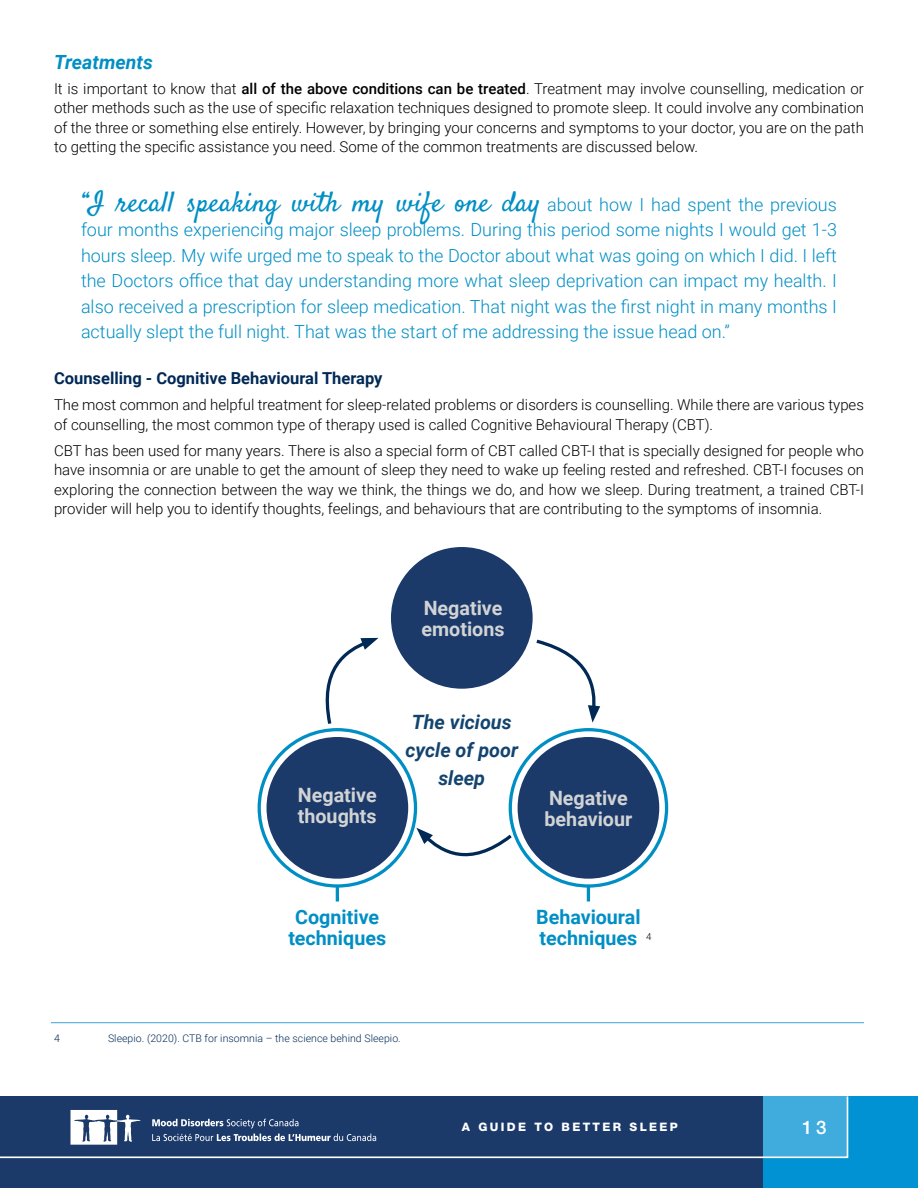
<style>
.page{position:relative;width:918px;height:1188px;background:#fff}
.page>*{position:absolute;margin:0;border:0;box-sizing:border-box;transform-origin:0 0}
.t1{font:28.5px "Satisfy";color:#008fc5}
.t2{font:700 19.65px/21.3px "Roboto";color:#d1d3d4}
.t3{font:700 19.65px/21.3px "Roboto";color:#008fc5;text-align:center}
.t4{font:italic 700 19.65px/27.9px "Roboto";color:#13446f;text-align:center}
.t5{font:italic 700 19.5px "Roboto";color:#008fc5}
.t6{font:500 18.6px "Helvetica Neue LT Std";color:#fff}
.t7{font:300 18px/25.5px "Roboto";color:#008fc5;text-align:justify}
.t8{font:700 16.5px "Roboto";color:#002955}
.t9{font:300 15px/19.5px "Roboto";color:#000;text-align:justify}
.t10{font:800 11.7px "Helvetica Neue LT Std";letter-spacing:.2em;color:#fff}
.t11{font:300 10.5px "Roboto";letter-spacing:.005em;color:#002955}
.t12{font:300 9.6px "Roboto";color:#000}
.s1{font-weight:500}
.s2{font-family:"Roboto";font-weight:300;font-size:18px}
</style>
<div class="page">
<div style="left:0;top:1096px;width:918px;height:92px;background:#1b3a6a"></div>
<div style="left:764px;top:1096px;width:154px;height:92px;background:#0092d3"></div>
<svg style="left:0;top:1096px;width:849px;height:63px"></svg>
<svg style="left:152px;top:1119px;width:146px;height:9px"></svg>
<svg style="left:152px;top:1134px;width:224px;height:7px"></svg>
<svg style="left:70px;top:1110px;width:71px;height:35px"></svg>
<hr style="left:51px;top:1022px;width:813px;height:1px;background:#3da2da">
<div style="left:391px;top:547px;width:142px;height:142px;background:#1b3a6a;border-radius:50%"></div>
<div style="left:518px;top:737px;width:141px;height:142px;background:#1b3a6a;border-radius:50%"></div>
<div style="left:267px;top:737px;width:141px;height:142px;background:#1b3a6a;border-radius:50%"></div>
<svg style="left:325px;top:637px;width:54px;height:87px"></svg>
<svg style="left:536px;top:639px;width:64px;height:84px"></svg>
<svg style="left:416px;top:828px;width:99px;height:29px"></svg>
<div style="left:258px;top:728px;width:159px;height:160px;border:3px solid #008fc5;border-radius:50%"></div>
<hr style="left:336px;top:887px;width:3px;height:15px;background:#008fc5">
<div style="left:509px;top:728px;width:159px;height:160px;border:3px solid #008fc5;border-radius:50%"></div>
<hr style="left:587px;top:887px;width:3px;height:15px;background:#008fc5">
<h3 class="t5" style="left:54px;top:48px;width:100px">Treatments</h3>
<p class="t9" style="left:54px;top:78px;width:811px">It is important to know that <span class="s1">all of the above conditions can be treated</span>. Treatment may involve counselling, medication or other methods such as the use of specific relaxation techniques designed to promote sleep. It could involve any combination of the three or something else entirely. However, by bringing your concerns and symptoms to your doctor, you are on the path to getting the specific assistance you need. Some of the common treatments are discussed below.</p>
<h1 class="t1" style="left:81px;top:184px;width:757px">“I recall speaking with my wife one day <span class="s2">about how I had spent the previous</span></h1>
<p class="t7" style="left:81px;top:216px;width:758px">four months experiencing major sleep problems. During this period some nights I would get 1-3 hours sleep. My wife urged me to speak to the Doctor about what was going on which I did. I left the Doctors office that day understanding more what sleep deprivation can impact my health. I also received a prescription for sleep medication. That night was the first night in many months I actually slept the full night. That was the start of me addressing the issue head on.”</p>
<p class="t8" style="left:54px;top:366px;width:330px">Counselling - Cognitive Behavioural Therapy</p>
<p class="t9" style="left:54px;top:394px;width:811px">The most common and helpful treatment for sleep-related problems or disorders is counselling. While there are various types of counselling, the most common type of therapy used is called Cognitive Behavioural Therapy (CBT).</p>
<p class="t9" style="left:54px;top:440px;width:812px">CBT has been used for many years. There is also a special form of CBT called CBT-I that is specially designed for people who have insomnia or are unable to get the amount of sleep they need to wake up feeling rested and refreshed. CBT-I focuses on exploring the connection between the way we think, the things we do, and how we sleep. During treatment, a trained CBT-I provider will help you to identify thoughts, feelings, and behaviours that are contributing to the symptoms of insomnia.</p>
<h2 class="t2" style="left:422px;top:596px;width:85px">Negative emotions</h2>
<h2 class="t2" style="left:298px;top:784px;width:80px">Negative thoughts</h2>
<h2 class="t4" style="left:405px;top:707px;width:114px">The vicious cycle of poor sleep</h2>
<h2 class="t2" style="left:545px;top:786px;width:89px">Negative behaviour</h2>
<h2 class="t3" style="left:288px;top:905px;width:99px">Cognitive techniques</h2>
<h2 class="t3" style="left:536px;top:905px;width:106px;text-align:left">Behavioural techniques</h2>
<p class="t12" style="left:646px;top:930px;width:7px">4</p>
<p class="t11" style="left:54px;top:1031px;width:7px">4</p>
<p class="t11" style="left:108px;top:1031px;width:294px">Sleepio. (2020). CTB for insomnia – the science behind Sleepio.</p>
<p class="t10" style="left:462px;top:1120px;width:217px">A GUIDE TO BETTER SLEEP</p>
<p class="t6" style="left:802px;top:1116px;width:26px">13</p>
</div>
